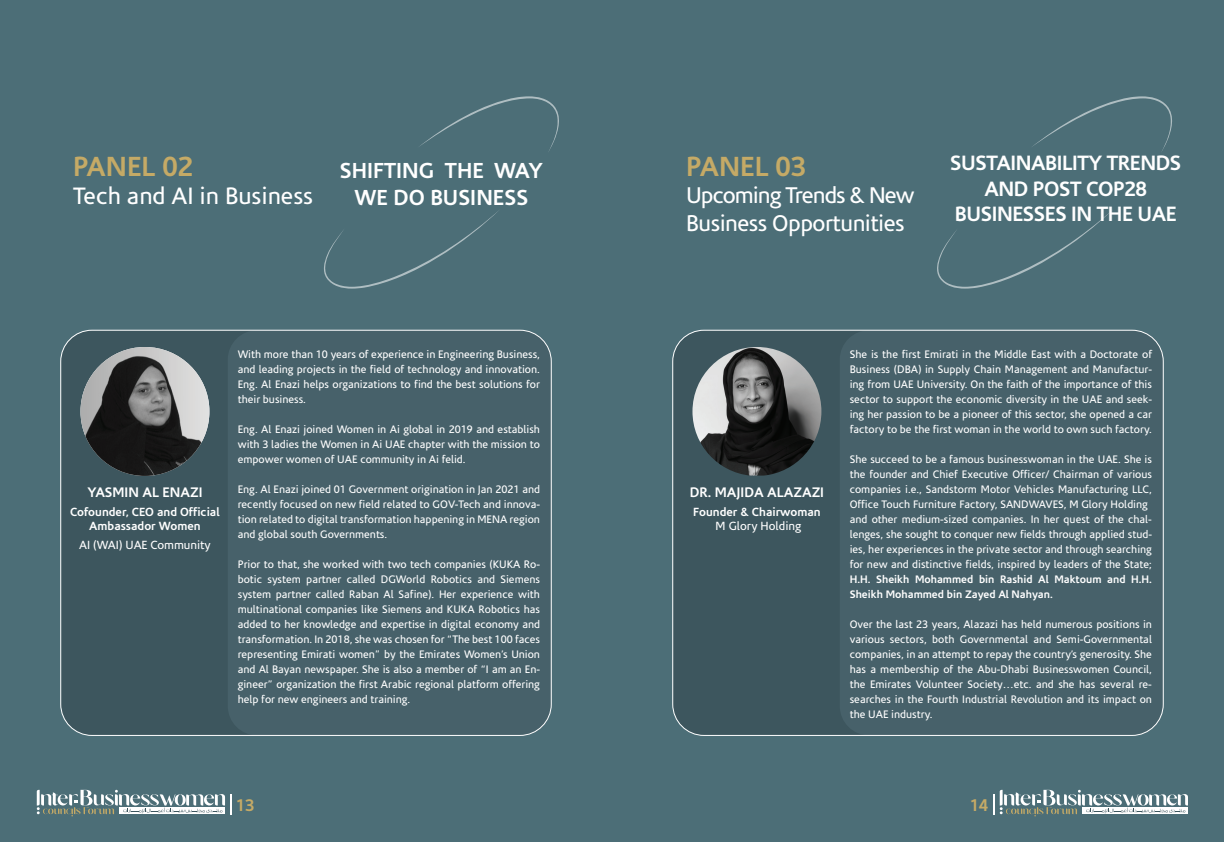
<style>
.page{position:relative;width:1224px;height:842px;background:#fff}
.page>*{position:absolute;margin:0;border:0;box-sizing:border-box;transform-origin:0 0}
.t1{font:700 28px "Corisande OT";color:#c5aa66}
.t2{font:24px "Corisande OT";color:#fff}
.t3{font:23px/27.6px "Corisande OT";letter-spacing:-.02em;color:#fff}
.t4{font:700 22px "Corisande OT";color:#fff}
.t5{font:700 21px/25.2px "Corisande OT";letter-spacing:-.02em;color:#fff;text-align:center}
.t6{font:700 17px "Corisande OT";color:#c5aa66}
.t7{font:700 14px "Corisande OT";color:#fff}
.t8{font:700 12px/14.4px "Corisande OT";color:#fff;text-align:center}
.t9{font:12px "Corisande OT";color:#fff}
.t10{font:11px/15px "Corisande OT";color:#fff;text-align:justify}
.t11{font:700 11px/15px "Corisande OT";color:#fff}
</style>
<div class="page">
<div style="left:0;top:0;width:612px;height:842px;background:#4c6e77"></div>
<svg style="left:37px;top:790px;width:188px;height:26px"></svg>
<hr style="left:230px;top:794px;width:2px;height:20px;background:#fff">
<div style="left:612px;top:0;width:612px;height:842px;background:#4c6e77"></div>
<svg style="left:324px;top:211px;width:174px;height:78px"></svg>
<svg style="left:419px;top:96px;width:140px;height:56px"></svg>
<svg style="left:937px;top:211px;width:174px;height:78px"></svg>
<svg style="left:1032px;top:96px;width:140px;height:55px"></svg>
<hr style="left:993px;top:794px;width:2px;height:20px;background:#fff">
<svg style="left:1000px;top:790px;width:188px;height:26px"></svg>
<div style="left:61px;top:330px;width:323px;height:405px;background:#3d565e;border-radius:32px"></div>
<div style="left:228px;top:330px;width:323px;height:405px;background:#47616a;border-radius:29px"></div>
<div style="left:673px;top:330px;width:323px;height:405px;background:#3d565e;border-radius:32px"></div>
<div style="left:840px;top:330px;width:323px;height:405px;background:#47616a;border-radius:29px"></div>
<img style="left:80px;top:347px;width:129px;height:129px;border-radius:64px">
<img style="left:692px;top:347px;width:129px;height:129px">
<h1 class="t1" style="left:73px;top:150px;width:122px">PANEL 02</h1>
<h3 class="t4" style="left:340px;top:158px;width:205px">SHIFTING THE WAY</h3>
<h1 class="t1" style="left:686px;top:150px;width:122px">PANEL 03</h1>
<h3 class="t4" style="left:355px;top:184px;width:175px">WE DO BUSINESS</h3>
<h2 class="t2" style="left:73px;top:183px;width:242px">Tech and AI in Business</h2>
<h3 class="t3" style="left:686px;top:182px;width:230px">Upcoming Trends &amp; New<br>Business Opportunities</h3>
<h3 class="t5" style="left:950px;top:151px;width:233px">SUSTAINABILITY TRENDS<br>AND POST COP28<br>BUSINESSES IN THE UAE</h3>
<p class="t7" style="left:87px;top:484px;width:117px">YASMIN AL ENAZI</p>
<p class="t8" style="left:70px;top:504px;width:151px">Cofounder, CEO and Official<br>Ambassador Women</p>
<p class="t9" style="left:79px;top:538px;width:133px">AI (WAI) UAE Community</p>
<p class="t10" style="left:238px;top:346px;width:304px">With more than 10 years of experience in Engineering Business, and leading projects in the field of technology and innovation.<br>Eng. Al Enazi helps organizations to find the best solutions for their business.</p>
<p class="t10" style="left:238px;top:421px;width:304px">Eng. Al Enazi joined Women in Ai global in 2019 and establish with 3 ladies the Women in Ai UAE chapter with the mission to empower women of UAE community in Ai felid.</p>
<p class="t10" style="left:238px;top:481px;width:304px">Eng. Al Enazi joined 01 Government origination in Jan 2021 and recently focused on new field related to GOV-Tech and innova&shy;tion related to digital transformation happening in MENA region and global south Governments.</p>
<p class="t10" style="left:238px;top:556px;width:304px">Prior to that, she worked with two tech companies (KUKA Ro&shy;botic system partner called DGWorld Robotics and Siemens system partner called Raban Al Safine). Her experience with multinational companies like Siemens and KUKA Robotics has added to her knowledge and expertise in digital economy and transformation. In 2018, she was chosen for “The best 100 faces representing Emirati women” by the Emirates Women’s Union and Al Bayan newspaper. She is also a member of “I am an En&shy;gineer” organization the first Arabic regional platform offering help for new engineers and training.</p>
<p class="t7" style="left:690px;top:484px;width:136px">DR. MAJIDA ALAZAZI</p>
<p class="t8" style="left:693px;top:504px;width:129px">Founder &amp; Chairwoman</p>
<p class="t9" style="left:716px;top:519px;width:87px">M Glory Holding</p>
<p class="t10" style="left:850px;top:347px;width:304px">She is the first Emirati in the Middle East with a Doctorate of Business (DBA) in Supply Chain Management and Manufactur&shy;ing from UAE University. On the faith of the importance of this sector to support the economic diversity in the UAE and seek&shy;ing her passion to be a pioneer of this sector, she opened a car factory to be the first woman in the world to own such factory.</p>
<p class="t10" style="left:850px;top:452px;width:304px;text-align:left">She succeed to be a famous businesswoman in the UAE. She is the founder and Chief Executive Officer/ Chairman of various companies i.e., Sandstorm Motor Vehicles Manufacturing LLC, Office Touch Furniture Factory, SANDWAVES, M Glory Holding and other medium-sized companies. In her quest of the chal&shy;lenges, she sought to conquer new fields through applied stud&shy;ies, her experiences in the private sector and through searching for new and distinctive fields, inspired by leaders of the State;</p>
<p class="t11" style="left:850px;top:571px;width:304px">H.H. Sheikh Mohammed bin Rashid Al Maktoum and H.H.<br>Sheikh Mohammed bin Zayed Al Nahyan.</p>
<p class="t10" style="left:850px;top:617px;width:304px">Over the last 23 years, Alazazi has held numerous positions in various sectors, both Governmental and Semi-Governmental companies, in an attempt to repay the country’s generosity. She has a membership of the Abu-Dhabi Businesswomen Council, the Emirates Volunteer Society…etc. and she has several re&shy;searches in the Fourth Industrial Revolution and its impact on the UAE industry.</p>
<h3 class="t6" style="left:236px;top:795px;width:20px">13</h3>
<h3 class="t6" style="left:970px;top:795px;width:20px">14</h3>
</div>
